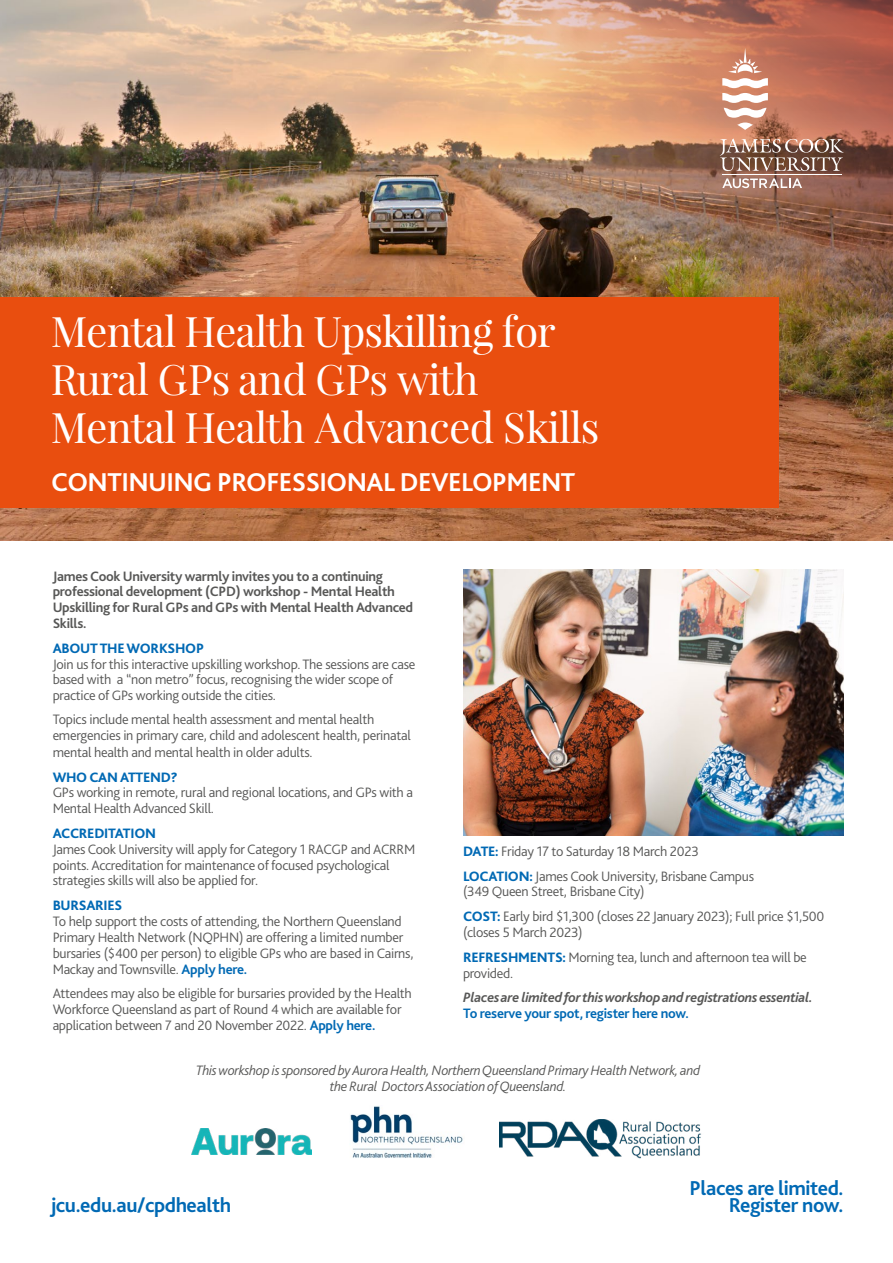
<style>
.page{position:relative;width:893px;height:1263px;background:#fff}
.page>*{position:absolute;margin:0;border:0;box-sizing:border-box;transform-origin:0 0}
.t1{font:42px/48px "Playfair Display";letter-spacing:-.02em;color:#fff}
.t2{font:700 27px "Bliss 2";letter-spacing:-.02em;color:#fff}
.t3{font:700 21px/16.5px "Bliss 2";letter-spacing:-.02em;color:#0069b4;text-align:right}
.t4{font:300 14.25px/15.8px "Bliss 2";letter-spacing:-.02em;color:#575756}
.t5{font:700 14.25px/15.8px "Bliss 2";letter-spacing:-.02em;color:#575756}
.t6{font:italic 300 14.25px/15.8px "Bliss 2";letter-spacing:-.02em;color:#575756;text-align:center}
.t7{font:italic 700 14.25px "Bliss 2";letter-spacing:-.02em;color:#575756}
.t8{font:800 14.25px "Bliss 2";letter-spacing:-.02em;color:#0069b4}
.t9{font:700 14.25px "Bliss 2";letter-spacing:-.02em;color:#0069b4}
.s1{font-weight:700;color:#0069b4}
.s2{font-weight:800;color:#0069b4}
</style>
<div class="page">
<img style="left:0;top:0;width:164px;height:540px">
<img style="left:164px;top:0;width:729px;height:570px">
<div style="left:0;top:297px;width:778px;height:210px;background:#e94e0f"></div>
<svg style="left:720px;top:138px;width:124px;height:33px;background:#947363"></svg>
<hr style="left:722px;top:175px;width:120px;height:1px;background:#fff">
<svg style="left:722px;top:48px;width:46px;height:82px"></svg>
<svg style="left:722px;top:178px;width:80px;height:10px"></svg>
<img style="left:463px;top:570px;width:381px;height:266px">
<img style="left:192px;top:1128px;width:120px;height:26px">
<img style="left:499px;top:1120px;width:202px;height:38px">
<img style="left:350px;top:1106px;width:113px;height:52px">
<h1 class="t1" style="left:51px;top:305px;width:550px">Mental Health Upskilling for<br>Rural GPs and GPs with<br>Mental Health Advanced Skills</h1>
<h2 class="t2" style="left:51px;top:465px;width:526px">CONTINUING PROFESSIONAL DEVELOPMENT</h2>
<p class="t5" style="left:53px;top:568px;width:362px">James Cook University warmly invites you to a continuing professional development (CPD) workshop - Mental Health Upskilling for Rural GPs and GPs with Mental Health Advanced Skills.</p>
<p class="t8" style="left:53px;top:639px;width:153px">ABOUT THE WORKSHOP</p>
<p class="t4" style="left:53px;top:656px;width:364px">Join us for this interactive upskilling workshop. The sessions are case based with a “non metro” focus, recognising the wider scope of practice of GPs working outside the cities.</p>
<p class="t4" style="left:53px;top:712px;width:360px">Topics include mental health assessment and mental health emergencies in primary care, child and adolescent health, perinatal mental health and mental health in older adults.</p>
<p class="t8" style="left:53px;top:768px;width:127px">WHO CAN ATTEND?</p>
<p class="t4" style="left:53px;top:785px;width:362px">GPs working in remote, rural and regional locations, and GPs with a<br>Mental Health Advanced Skill.</p>
<p class="t8" style="left:53px;top:825px;width:105px">ACCREDITATION</p>
<p class="t4" style="left:53px;top:841px;width:364px">James Cook University will apply for Category 1 RACGP and ACRRM points. Accreditation for maintenance of focused psychological strategies skills will also be applied for.</p>
<p class="t8" style="left:53px;top:897px;width:71px">BURSARIES</p>
<p class="t4" style="left:53px;top:913px;width:362px">To help support the costs of attending, the Northern Queensland Primary Health Network (NQPHN) are offering a limited number bursaries ($400 per person) to eligible GPs who are based in Cairns, Mackay and Townsville. <span class="s1">Apply here.</span></p>
<p class="t4" style="left:53px;top:986px;width:361px">Attendees may also be eligible for bursaries provided by the Health<br>Workforce Queensland as part of Round 4 which are available for application between 7 and 20 November 2022. <span class="s1">Apply here.</span></p>
<p class="t4" style="left:463px;top:838px;width:293px;line-height:25px"><span class="s2">DATE:</span> Friday 17 to Saturday 18 March 2023<br><span class="s2">LOCATION:</span> James Cook University, Brisbane Campus</p>
<p class="t4" style="left:463px;top:879px;width:363px;line-height:25px">(349 Queen Street, Brisbane City)<br><span class="s2">COST:</span> Early bird $1,300 (closes 22 January 2023); Full price $1,500</p>
<p class="t4" style="left:463px;top:920px;width:345px;line-height:25px">(closes 5 March 2023)<br><span class="s2">REFRESHMENTS:</span> Morning tea, lunch and afternoon tea will be</p>
<p class="t4" style="left:463px;top:965px;width:52px">provided.</p>
<p class="t7" style="left:463px;top:989px;width:351px">Places are limited for this workshop and registrations essential.</p>
<p class="t9" style="left:463px;top:1004px;width:227px">To reserve your spot, register here now.</p>
<p class="t6" style="left:196px;top:1062px;width:506px">This workshop is sponsored by Aurora Health, Northern Queensland Primary Health Network, and the Rural Doctors Association of Queensland.</p>
<h3 class="t3" style="left:51px;top:1197px;width:182px">jcu.edu.au/cpdhealth</h3>
<h3 class="t3" style="left:689px;top:1180px;width:156px">Places are limited.<br>Register now.</h3>
</div>
